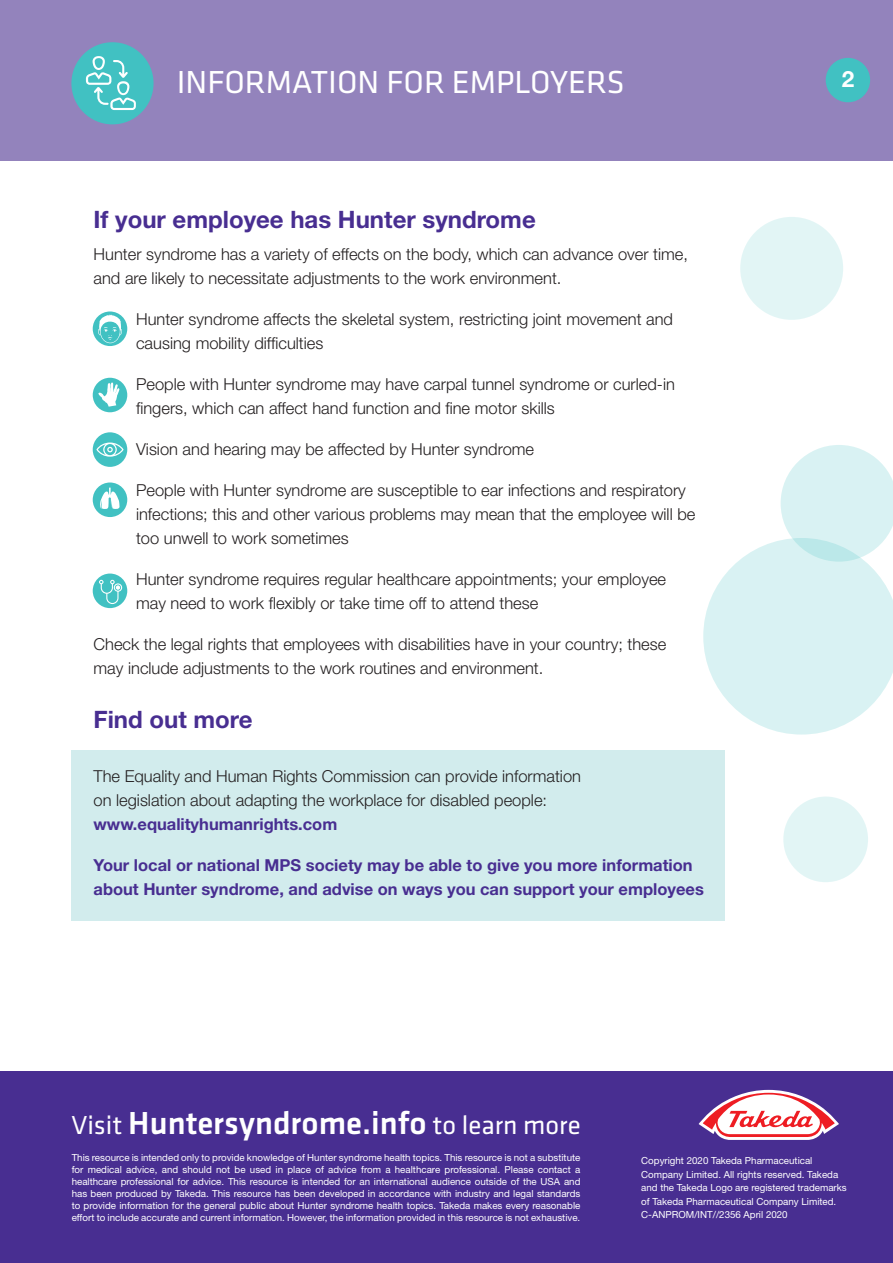
<style>
.page{position:relative;width:893px;height:1263px;background:#fff}
.page>*{position:absolute;margin:0;border:0;box-sizing:border-box;transform-origin:0 0}
.t1{font:500 33px "Klavika";color:#fff}
.t2{font:33px "Klavika";color:#fff}
.Body_Copy{font:700 24px "Helvetica Neue LT Pro";color:#482e91}
.heading{font:700 24px "Helvetica Neue LT Pro";color:#482e91}
.t3{font:700 22.5px "Helvetica Neue LT Pro";color:#fff}
.Body_Copy-2{font:300 16.5px/24px "Helvetica Neue LT Pro";color:#231f20}
.bold_pullouts{font:700 16.5px/24px "Helvetica Neue LT Pro";color:#482e91}
.t4{font:9.75px/12px "Helvetica Neue LT Pro";color:#fff;text-align:justify}
.s1{font-weight:400;font-size:27px}
</style>
<div class="page">
<div style="left:71px;top:750px;width:654px;height:171px;background:#d2eced"></div>
<div style="left:0;top:0;width:893px;height:160px;background:#9383bc"></div>
<div style="left:71px;top:42px;width:83px;height:82px;background:#41c1c2;border-radius:50%"></div>
<div style="left:826px;top:58px;width:44px;height:44px;background:#41c1c2;border-radius:50%"></div>
<div style="left:740px;top:217px;width:103px;height:103px;background:#e2f5f5;border-radius:50%"></div>
<div style="left:783px;top:796px;width:85px;height:86px;background:#e2f5f5;border-radius:50%"></div>
<svg style="left:86px;top:56px;width:50px;height:54px"></svg>
<div style="left:93px;top:482px;width:34px;height:35px;background:#41c1c2;border-radius:50%"></div>
<svg style="left:100px;top:488px;width:20px;height:21px"></svg>
<div style="left:93px;top:311px;width:34px;height:35px;background:#41c1c2;border-radius:50%"></div>
<svg style="left:98px;top:314px;width:24px;height:29px"></svg>
<div style="left:93px;top:432px;width:34px;height:35px;background:#41c1c2;border-radius:50%"></div>
<svg style="left:96px;top:442px;width:28px;height:15px"></svg>
<div style="left:93px;top:378px;width:34px;height:34px;background:#41c1c2;border-radius:50%"></div>
<svg style="left:98px;top:382px;width:21px;height:25px"></svg>
<div style="left:93px;top:573px;width:34px;height:35px;background:#41c1c2;border-radius:50%"></div>
<svg style="left:99px;top:580px;width:23px;height:24px"></svg>
<svg style="left:703px;top:445px;width:190px;height:289px"></svg>
<div style="left:0;top:1071px;width:893px;height:192px;background:#482e91"></div>
<svg style="left:699px;top:1090px;width:140px;height:50px"></svg>
<p class="t2" style="left:177px;top:64px;width:449px">INFORMATION FOR EMPLOYERS</p>
<p class="t3" style="left:842px;top:65px;width:14px">2</p>
<p class="Body_Copy" style="left:94px;top:204px;width:444px">If your employee has Hunter syndrome</p>
<p class="Body_Copy-2" style="left:94px;top:242px;width:596px">Hunter syndrome has a variety of effects on the body, which can advance over time, and are likely to necessitate adjustments to the work environment.</p>
<p class="Body_Copy-2" style="left:136px;top:307px;width:538px">Hunter syndrome affects the skeletal system, restricting joint movement and causing mobility difficulties</p>
<p class="Body_Copy-2" style="left:136px;top:372px;width:540px">People with Hunter syndrome may have carpal tunnel syndrome or curled-in fingers, which can affect hand function and fine motor skills</p>
<p class="Body_Copy-2" style="left:136px;top:437px;width:400px">Vision and hearing may be affected by Hunter syndrome</p>
<p class="Body_Copy-2" style="left:136px;top:478px;width:561px">People with Hunter syndrome are susceptible to ear infections and respiratory infections; this and other various problems may mean that the employee will be too unwell to work sometimes</p>
<p class="Body_Copy-2" style="left:136px;top:567px;width:532px">Hunter syndrome requires regular healthcare appointments; your employee may need to work flexibly or take time off to attend these</p>
<p class="Body_Copy-2" style="left:94px;top:632px;width:574px">Check the legal rights that employees with disabilities have in your country; these may include adjustments to the work routines and environment.</p>
<p class="heading" style="left:94px;top:704px;width:161px">Find out more</p>
<p class="Body_Copy-2" style="left:94px;top:764px;width:489px">The Equality and Human Rights Commission can provide information on legislation about adapting the workplace for disabled people:</p>
<p class="bold_pullouts" style="left:94px;top:812px;width:245px">www.equalityhumanrights.com</p>
<p class="bold_pullouts" style="left:94px;top:853px;width:612px">Your local or national MPS society may be able to give you more information about Hunter syndrome, and advise on ways you can support your employees</p>
<p class="t1" style="left:71px;top:1105px;width:511px"><span class="s1">Visit</span> Huntersyndrome.info <span class="s1">to learn more</span></p>
<p class="t4" style="left:72px;top:1151px;width:510px">This resource is intended only to provide knowledge of Hunter syndrome health topics. This resource is not a substitute for medical advice, and should not be used in place of advice from a healthcare professional. Please contact a healthcare professional for advice. This resource is intended for an international audience outside of the USA and has been produced by Takeda. This resource has been developed in accordance with industry and legal standards to provide information for the general public about Hunter syndrome health topics. Takeda makes every reasonable effort to include accurate and current information. However, the information provided in this resource is not exhaustive.</p>
<p class="t4" style="left:641px;top:1154px;width:207px;line-height:13.5px;text-align:left">Copyright 2020 Takeda Pharmaceutical Company Limited. All rights reserved. Takeda and the Takeda Logo are registered trademarks of Takeda Pharmaceutical Company Limited.<br>C-ANPROM/INT//2356 April 2020</p>
</div>
